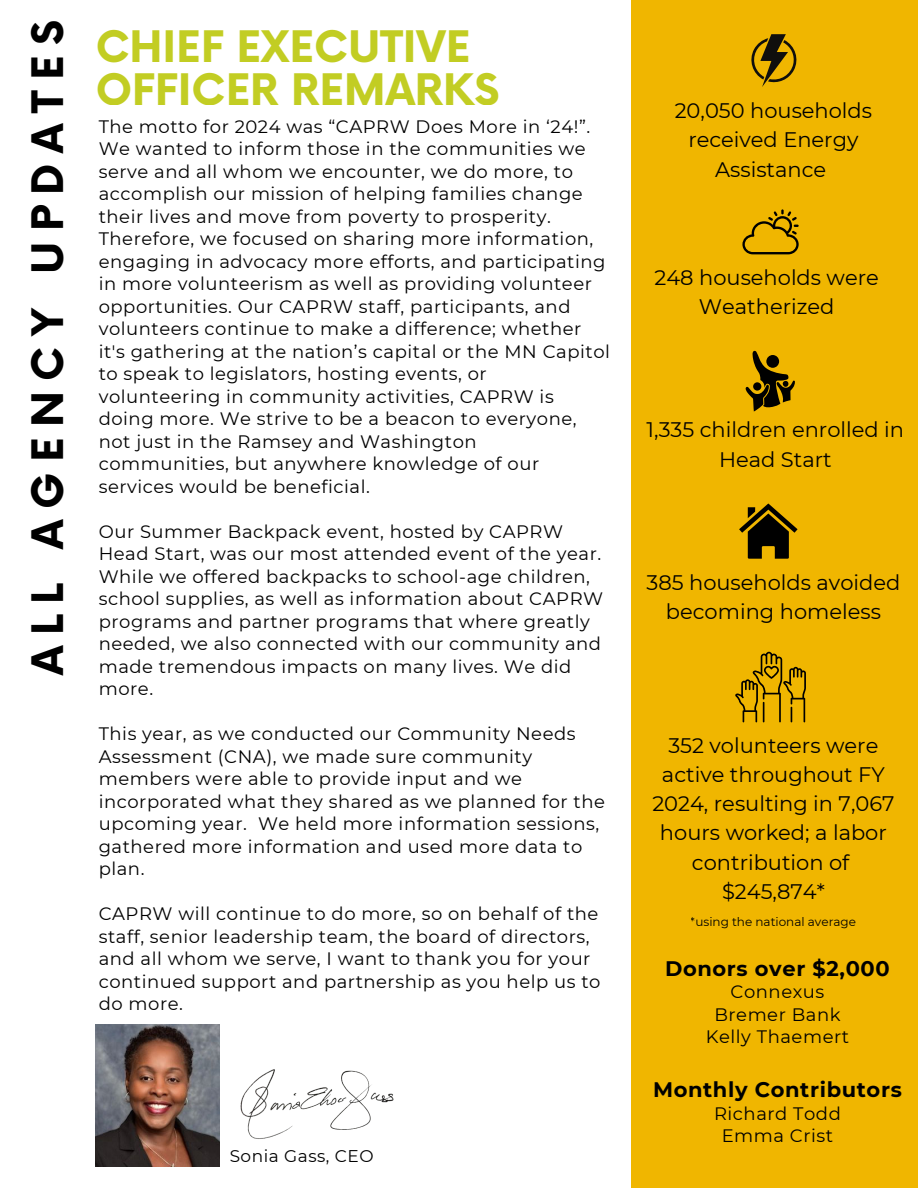
<style>
.page{position:relative;width:918px;height:1188px;background:#fff}
.page>*{position:absolute;margin:0;border:0;box-sizing:border-box;transform-origin:0 0}
.t1{font:700 42.3px/42.3px "Now";color:#c2cd23}
.t2{font:700 42.3px "Now";letter-spacing:.25em;color:#000}
.t3{font:21px/29.2px "Montserrat";color:#000;text-align:center}
.t4{font:700 21px "Montserrat";letter-spacing:.03em;color:#000}
.t5{font:18px/22.5px "Montserrat";letter-spacing:.03em;color:#000}
.t6{font:16.95px "Montserrat";letter-spacing:.03em;color:#000}
.t7{font:12px "Montserrat";color:#000}
</style>
<div class="page">
<div style="left:632px;top:0;width:286px;height:1188px;background:#f0b600"></div>
<img style="left:95px;top:1024px;width:124px;height:142px">
<img style="left:240px;top:1069px;width:154px;height:70px">
<svg style="left:751px;top:34px;width:45px;height:53px"></svg>
<svg style="left:742px;top:209px;width:57px;height:45px"></svg>
<svg style="left:746px;top:351px;width:49px;height:61px"></svg>
<svg style="left:739px;top:504px;width:59px;height:55px"></svg>
<svg style="left:735px;top:652px;width:71px;height:70px"></svg>
<p class="t2" style="left:25px;top:675px;width:657px;rotate:-90deg">ALL AGENCY UPDATES</p>
<h1 class="t1" style="left:95px;top:28px;width:406px">CHIEF EXECUTIVE<br>OFFICER REMARKS</h1>
<h3 class="t5" style="left:99px;top:115px;width:513px">The motto for 2024 was “CAPRW Does More in ‘24!”.<br>We wanted to inform those in the communities we serve and all whom we encounter, we do more, to accomplish our mission of helping families change their lives and move from poverty to prosperity.<br>Therefore, we focused on sharing more information, engaging in advocacy more efforts, and participating in more volunteerism as well as providing volunteer opportunities. Our CAPRW staff, participants, and volunteers continue to make a difference; whether it's gathering at the nation’s capital or the MN Capitol to speak to legislators, hosting events, or volunteering in community activities, CAPRW is doing more. We strive to be a beacon to everyone, not just in the Ramsey and Washington communities, but anywhere knowledge of our services would be beneficial.</h3>
<h3 class="t5" style="left:99px;top:520px;width:506px">Our Summer Backpack event, hosted by CAPRW Head Start, was our most attended event of the year.<br>While we offered backpacks to school-age children, school supplies, as well as information about CAPRW programs and partner programs that where greatly needed, we also connected with our community and made tremendous impacts on many lives. We did more.</h3>
<h3 class="t5" style="left:99px;top:723px;width:508px">This year, as we conducted our Community Needs Assessment (CNA), we made sure community members were able to provide input and we incorporated what they shared as we planned for the upcoming year. We held more information sessions, gathered more information and used more data to plan.</h3>
<h3 class="t5" style="left:99px;top:903px;width:503px">CAPRW will continue to do more, so on behalf of the staff, senior leadership team, the board of directors, and all whom we serve, I want to thank you for your continued support and partnership as you help us to do more.</h3>
<p class="t6" style="left:230px;top:1146px;width:145px">Sonia Gass, CEO</p>
<h3 class="t3" style="left:675px;top:96px;width:199px">20,050 households received Energy<br>Assistance</h3>
<p class="t3" style="left:655px;top:262px;width:226px">248 households were<br>Weatherized</p>
<h2 class="t3" style="left:647px;top:415px;width:259px">1,335 children enrolled in<br>Head Start</h2>
<p class="t3" style="left:647px;top:567px;width:255px">385 households avoided becoming homeless</p>
<h2 class="t3" style="left:652px;top:730px;width:244px">352 volunteers were active throughout FY<br>2024, resulting in 7,067 hours worked; a labor contribution of</h2>
<p class="t3" style="left:722px;top:877px;width:104px">$245,874*</p>
<p class="t7" style="left:691px;top:914px;width:167px">*using the national average</p>
<p class="t4" style="left:665px;top:955px;width:226px">Donors over $2,000</p>
<p class="t5" style="left:706px;top:980px;width:145px;text-align:center">Connexus<br>Bremer Bank<br>Kelly Thaemert</p>
<h2 class="t4" style="left:653px;top:1077px;width:250px">Monthly Contributors</h2>
<h2 class="t5" style="left:714px;top:1102px;width:128px;text-align:center">Richard Todd<br>Emma Crist</h2>
</div>
